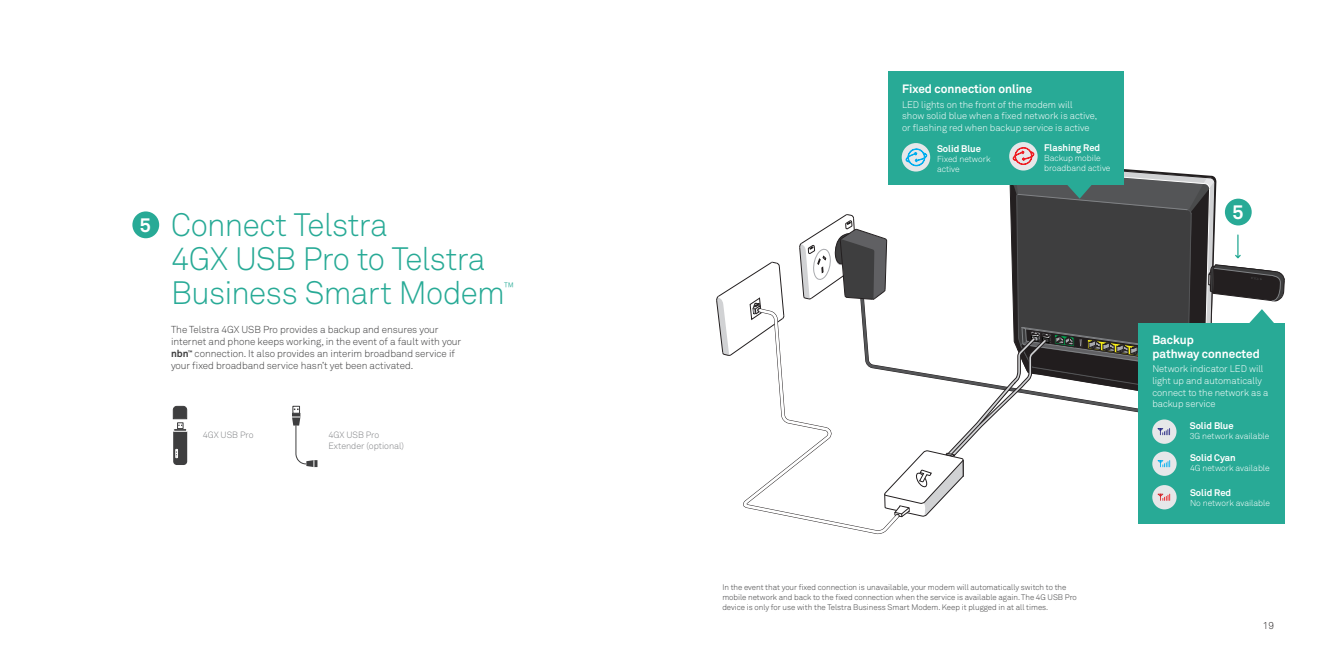
<style>
.page{position:relative;width:1333px;height:667px;background:#fff}
.page>*{position:absolute;margin:0;border:0;box-sizing:border-box;transform-origin:0 0}
.t1{font:300 32px/34px "Telstra Akkurat";letter-spacing:-.015em;color:#28aa96}
.t2{font:700 19.6px "Telstra Akkurat";color:#fff}
.t3{font:700 12px/14px "Telstra Akkurat";color:#fff}
.t4{font:300 12px "Telstra Akkurat";color:#28aa96}
.t5{font:300 10px/12px "Telstra Akkurat";color:#3e3e3f}
.t6{font:300 10px "Telstra Akkurat";color:#231f20}
.t7{font:300 9.5px/11.5px "Telstra Akkurat";color:#fff}
.t8{font:700 9.5px "Telstra Akkurat";color:#fff}
.t9{font:300 9px/11px "Telstra Akkurat";color:#808285}
.t10{font:300 8.6px/10px "Telstra Akkurat";color:#fff}
.t11{font:300 8px/10px "Telstra Akkurat";color:#3e3e3f}
.s1{font-weight:700}
</style>
<div class="page">
<svg style="left:743px;top:313px;width:155px;height:222px"></svg>
<svg style="left:716px;top:261px;width:68px;height:94px"></svg>
<div style="left:888px;top:72px;width:235px;height:113px;background:#28aa96"></div>
<div style="left:1137px;top:322px;width:147px;height:201px;background:#28aa96"></div>
<div style="left:292px;top:405px;width:8px;height:8px;background:#fff;border:1px solid #3e3e3f"></div>
<svg style="left:292px;top:408px;width:25px;height:58px"></svg>
<svg style="left:172px;top:405px;width:16px;height:59px"></svg>
<div style="left:132px;top:211px;width:27px;height:27px;background:#28aa96;border-radius:50%"></div>
<div style="left:901px;top:143px;width:29px;height:28px;background:#e6e7e9;border-radius:50%"></div>
<div style="left:1009px;top:142px;width:28px;height:28px;background:#e6e7e9;border-radius:50%"></div>
<svg style="left:799px;top:147px;width:486px;height:371px"></svg>
<h2 class="t2" style="left:140px;top:212px;width:12px">5</h2>
<h2 class="t1" style="left:171px;top:207px;width:335px">Connect Telstra<br>4GX USB Pro to Telstra<br>Business Smart Modem</h2>
<h2 class="t4" style="left:504px;top:279px;width:11px">™</h2>
<p class="t5" style="left:171px;top:323px;width:291px">The Telstra 4GX USB Pro provides a backup and ensures your internet and phone keeps working, in the event of a fault with your <span class="s1">nbn</span><sup>™</sup> connection. It also provides an interim broadband service if your fixed broadband service hasn’t yet been activated.</p>
<p class="t9" style="left:203px;top:429px;width:52px">4GX USB Pro</p>
<p class="t9" style="left:328px;top:428px;width:77px">4GX USB Pro<br>Extender (optional)</p>
<h3 class="t3" style="left:902px;top:82px;width:132px">Fixed connection online</h3>
<p class="t7" style="left:902px;top:99px;width:196px">LED lights on the front of the modem will show solid blue when a fixed network is active, or flashing red when backup service is active</p>
<p class="t8" style="left:937px;top:142px;width:45px">Solid Blue</p>
<p class="t10" style="left:937px;top:153px;width:55px">Fixed network active</p>
<p class="t8" style="left:1044px;top:141px;width:58px">Flashing Red</p>
<p class="t10" style="left:1044px;top:153px;width:68px">Backup mobile broadband active</p>
<h2 class="t2" style="left:1232px;top:200px;width:12px">5</h2>
<p class="t11" style="left:722px;top:582px;width:356px">In the event that your fixed connection is unavailable, your modem will automatically switch to the mobile network and back to the fixed connection when the service is available again. The 4G USB Pro device is only for use with the Telstra Business Smart Modem. Keep it plugged in at all times.</p>
<h3 class="t3" style="left:1152px;top:332px;width:109px">Backup<br>pathway connected</h3>
<p class="t7" style="left:1152px;top:363px;width:118px">Network indicator LED will light up and automatically connect to the network as a backup service</p>
<p class="t8" style="left:1189px;top:419px;width:45px">Solid Blue</p>
<p class="t10" style="left:1189px;top:430px;width:81px">3G network available</p>
<p class="t8" style="left:1189px;top:451px;width:47px">Solid Cyan</p>
<p class="t10" style="left:1189px;top:463px;width:81px">4G network available</p>
<p class="t8" style="left:1189px;top:486px;width:43px">Solid Red</p>
<p class="t10" style="left:1189px;top:497px;width:81px">No network available</p>
<p class="t6" style="left:1262px;top:619px;width:13px">19</p>
</div>
